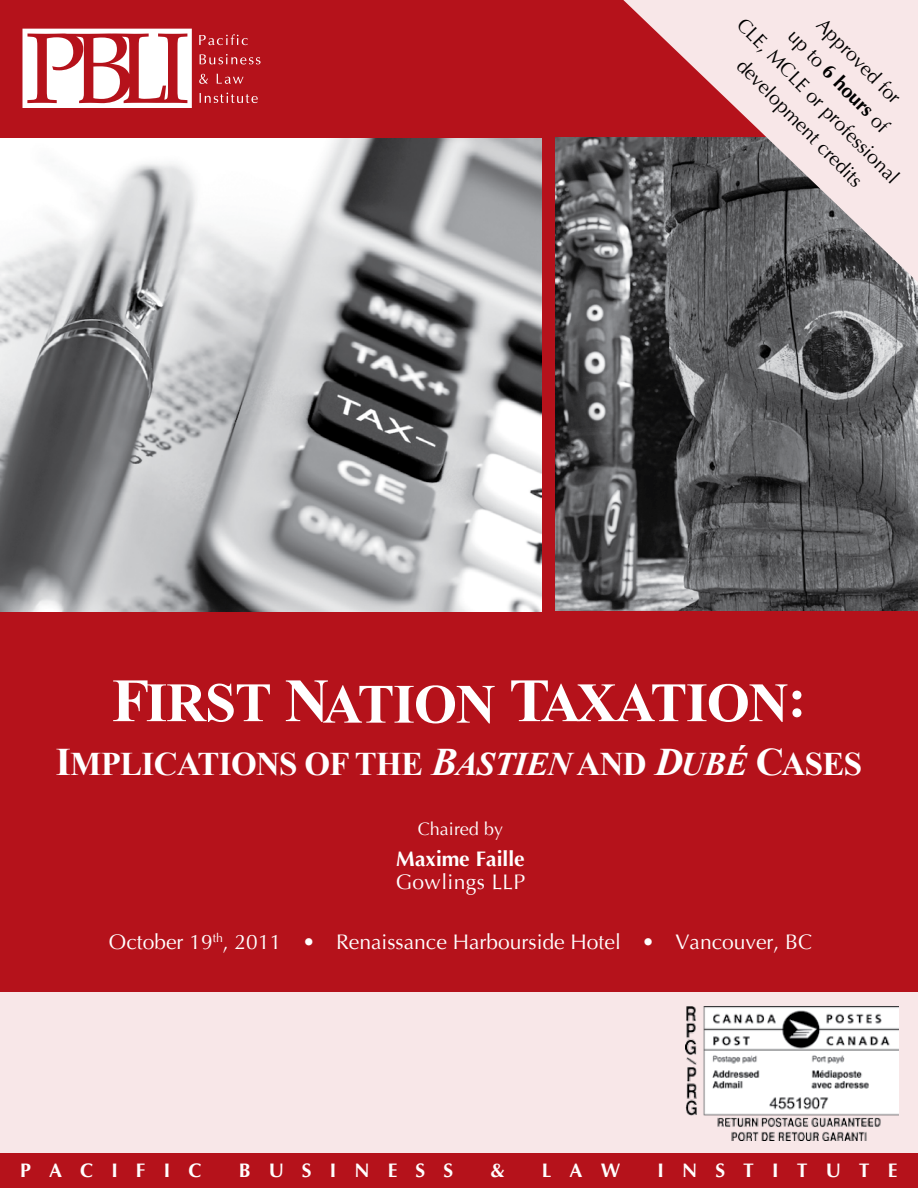
<style>
.page{position:relative;width:918px;height:1188px;background:#b5121b}
.page>*{position:absolute;margin:0;border:0;box-sizing:border-box;transform-origin:0 0}
.t1{font:700 55.5px "Times New Roman";letter-spacing:-.02em;color:#fff}
.t2{font:700 33px "Times New Roman";letter-spacing:-.02em;color:#fff}
.t3{font:21px "Optima";color:#fff}
.t4{font:700 21px "Optima";color:#fff}
.t5{font:21px "Optima";letter-spacing:.02em;color:#fff}
.t6{font:19.5px/28.5px "Optima";color:#000;text-align:center}
.t7{font:700 19.5px "Optima";letter-spacing:.93em;color:#fff}
.t8{font:18px "Optima";color:#fff}
.s1{font-weight:700}
.s2{font-size:61.5px}
.s3{font-size:39px}
.s4{font-style:italic;font-size:39px}
.s5{font-style:italic}
.s6{font-style:inherit}
</style>
<div class="page">
<div style="left:0;top:993px;width:918px;height:160px;background:#f8e7e8"></div>
<img style="left:686px;top:1007px;width:213px;height:133px">
<svg style="left:22px;top:29px;width:170px;height:79px"></svg>
<svg style="left:199px;top:34px;width:49px;height:11px"></svg>
<svg style="left:200px;top:54px;width:61px;height:11px"></svg>
<svg style="left:199px;top:74px;width:9px;height:10px"></svg>
<svg style="left:217px;top:74px;width:27px;height:10px"></svg>
<svg style="left:200px;top:93px;width:58px;height:10px"></svg>
<img style="left:555px;top:138px;width:363px;height:473px">
<img style="left:0;top:139px;width:542px;height:473px">
<svg style="left:623px;top:0;width:295px;height:282px;background:#b39799"></svg>
<p class="t6" style="left:792px;top:-28px;width:224px;rotate:46deg">Approved for<br>up to <span class="s1">6 hours</span> of<br>CLE, MCLE or professional development credits</p>
<h1 class="t1" style="left:112px;top:664px;width:696px"><span class="s2">F</span>IRST <span class="s2">N</span>ATION <span class="s2">T</span>AXATION:</h1>
<h2 class="t2" style="left:56px;top:741px;width:808px"><span class="s3">I</span>MPLICATIONS OF THE <span class="s4">B</span><span class="s5">ASTIEN</span> <span class="s6">AND</span> <span class="s4">D</span><span class="s5">UBÉ</span> <span class="s3">C</span><span class="s6">ASES</span></h2>
<p class="t8" style="left:418px;top:818px;width:87px">Chaired by</p>
<p class="t4" style="left:396px;top:847px;width:130px">Maxime Faille</p>
<p class="t5" style="left:396px;top:870px;width:131px">Gowlings LLP</p>
<p class="t3" style="left:109px;top:930px;width:705px">October 19<sup>th</sup>, 2011 • Renaissance Harbourside Hotel • Vancouver, BC</p>
<p class="t7" style="left:20px;top:1159px;width:183px">PACIFIC</p>
<p class="t7" style="left:239px;top:1159px;width:216px">BUSINESS</p>
<p class="t7" style="left:490px;top:1159px;width:16px">&amp;</p>
<p class="t7" style="left:542px;top:1159px;width:80px">LAW</p>
<p class="t7" style="left:658px;top:1159px;width:242px">INSTITUTE</p>
</div>
